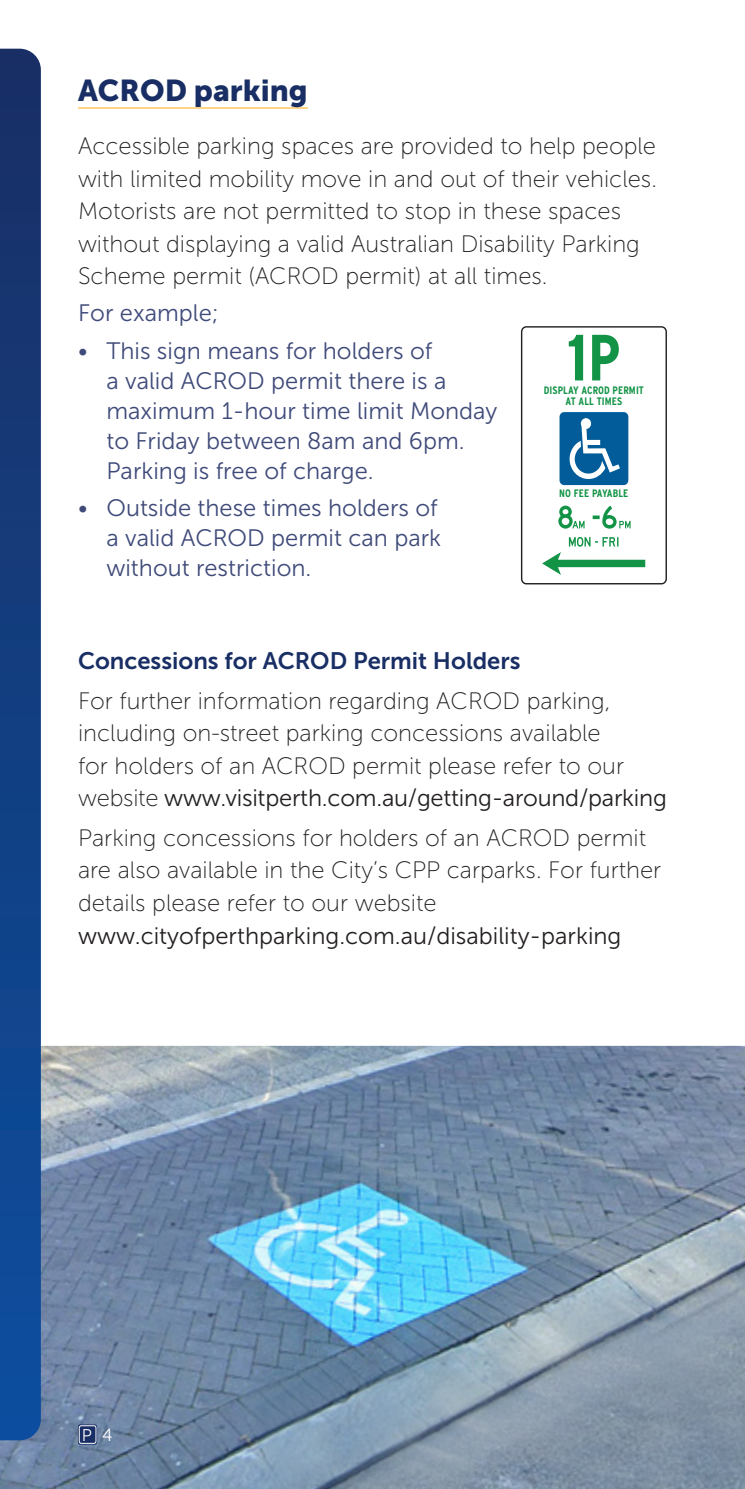
<style>
.page{position:relative;width:745px;height:1489px;background:#fff}
.page>*{position:absolute;margin:0;border:0;box-sizing:border-box;transform-origin:0 0}
.Body_copy{font:700 condensed 65.25px "Interstate";color:#129346}
.Head{font:30px "Museo Sans 900";color:#182e64}
.Body_copy-2{font:23.75px/32.5px "Museo Sans 100";color:#231f20}
.bullet-_Blue{font:23.75px/30px "Museo Sans 300";color:#3f4a79}
.Head_2{font:23.75px "Museo Sans 700";color:#182e64}
.t1{font:17px "Museo Sans 300";color:#fff}
.Body_copy-3{font:700 condensed 10.75px "Interstate";letter-spacing:.01em;color:#129346}
.s1{font-family:"Museo Sans 300"}
.s2{font-size:17.5px}
</style>
<div class="page">
<img style="left:0;top:1045px;width:744px;height:443px">
<hr style="left:78px;top:107px;width:230px;height:2px;background:#ffbe3f">
<div style="left:520px;top:326px;width:146px;height:258px;border:1px solid #231f20;border-radius:5px"></div>
<svg style="left:592px;top:505px;width:38px;height:23px"></svg>
<svg style="left:558px;top:505px;width:26px;height:23px"></svg>
<svg style="left:568px;top:537px;width:50px;height:9px"></svg>
<svg style="left:557px;top:410px;width:72px;height:77px"></svg>
<div style="left:559px;top:412px;width:69px;height:73px;background:#015c99;border-radius:5px"></div>
<svg style="left:569px;top:418px;width:50px;height:61px"></svg>
<svg style="left:542px;top:552px;width:102px;height:23px"></svg>
<div style="left:78px;top:1424px;width:19px;height:20px;background:#182e64;border-radius:2px"></div>
<div style="left:79px;top:1425px;width:17px;height:18px;border:1px solid #fff;border-radius:2px"></div>
<svg style="left:0;top:49px;width:41px;height:1391px;background:#133f82"></svg>
<p class="Head" style="left:78px;top:73px;width:231px">ACROD parking</p>
<p class="Body_copy-2" style="left:78px;top:130px;width:580px">Accessible parking spaces are provided to help people with limited mobility move in and out of their vehicles.<br>Motorists are not permitted to stop in these spaces without displaying a valid Australian Disability Parking Scheme permit (ACROD permit) at all times.</p>
<p class="bullet-_Blue" style="left:78px;top:298px;width:142px">For example;</p>
<p class="bullet-_Blue" style="left:106px;top:335px;width:392px;text-indent:-28px">• This sign means for holders of<br>a valid ACROD permit there is a maximum 1-hour time limit Monday to Friday between 8am and 6pm.<br>Parking is free of charge.</p>
<p class="bullet-_Blue" style="left:106px;top:492px;width:336px;text-indent:-28px">• Outside these times holders of a valid ACROD permit can park without restriction.</p>
<p class="Body_copy" style="left:567px;top:318px;width:54px">1P</p>
<p class="Body_copy-3" style="left:565px;top:395px;width:58px">AT ALL TIMES</p>
<p class="Body_copy-3" style="left:543px;top:384px;width:102px">DISPLAY ACROD PERMIT</p>
<p class="Body_copy-3" style="left:559px;top:486px;width:71px">NO FEE PAYABLE</p>
<p class="Head_2" style="left:78px;top:647px;width:443px">Concessions for ACROD Permit Holders</p>
<p class="Body_copy-2" style="left:78px;top:684px;width:590px">For further information regarding ACROD parking, including on-street parking concessions available<br>for holders of an ACROD permit please refer to our website <span class="s1">www.visitperth.com.au/getting-around/parking</span></p>
<p class="Body_copy-2" style="left:78px;top:821px;width:584px">Parking concessions for holders of an ACROD permit are also available in the City’s CPP carparks. For further details please refer to our website <span class="s1">www.cityofperthparking.com.au/disability-parking</span></p>
<p class="t1" style="left:82px;top:1425px;width:32px">P <span class="s2">4</span></p>
</div>
